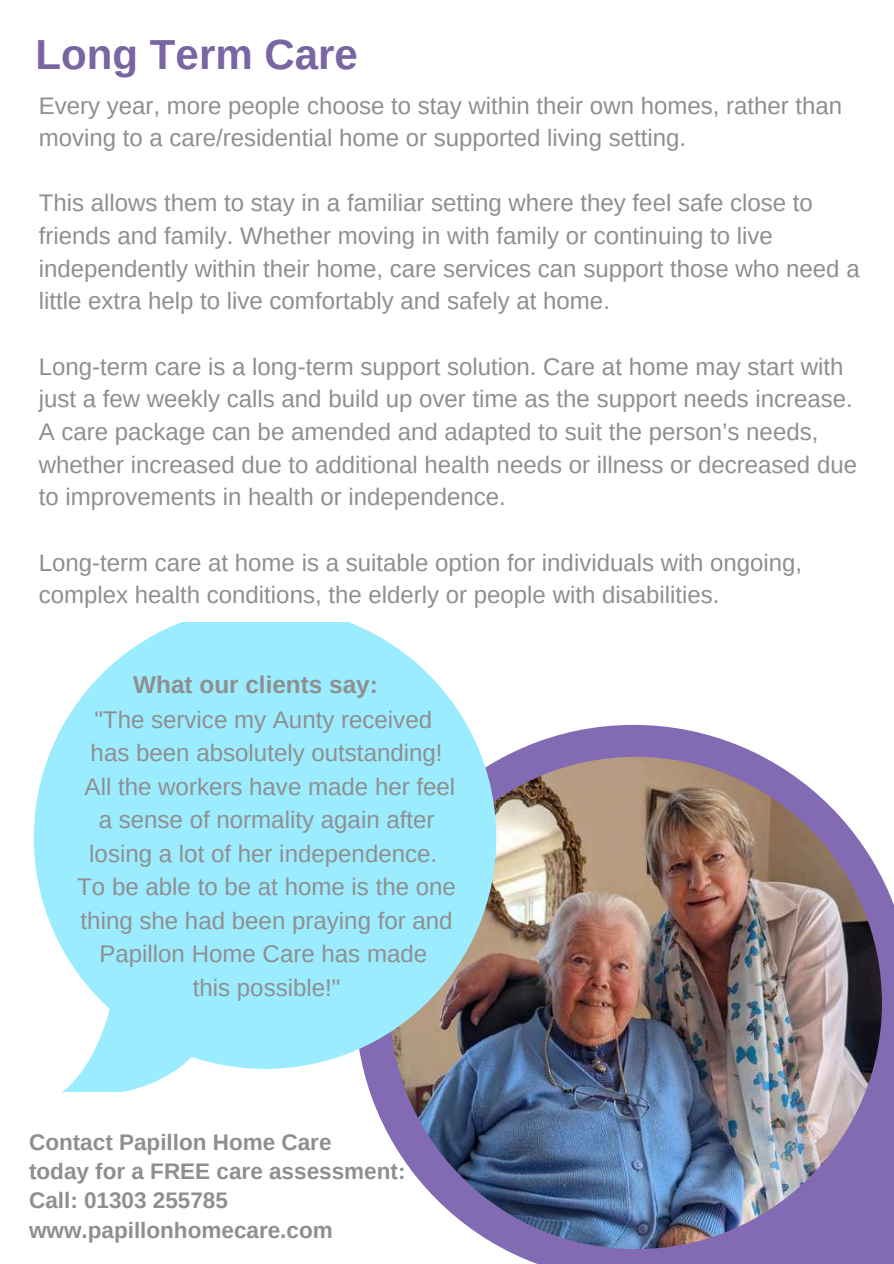
<style>
.page{position:relative;width:894px;height:1264px;background:#fff}
.page>*{position:absolute;margin:0;border:0;box-sizing:border-box;transform-origin:0 0}
.t1{font:700 42px "Arimo";color:#7865a2}
.t2{font:700 24.3px "Arimo";color:#8f8f8f}
.t3{font:24px/32.7px "Arimo";color:#8f8f8f}
.t4{font:700 22.5px/29.2px "Arimo";color:#8f8f8f}
</style>
<div class="page">
<svg style="left:369px;top:725px;width:524px;height:538px;fill:#826bb3"></svg>
<img style="left:389px;top:756px;width:492px;height:493px;border-radius:50%">
<svg style="left:34px;top:623px;width:462px;height:468px;fill:#9becff"></svg>
<h1 class="t1" style="left:36px;top:30px;width:324px">Long Term Care</h1>
<p class="t3" style="left:39px;top:89px;width:804px">Every year, more people choose to stay within their own homes, rather than moving to a care/residential home or supported living setting.</p>
<p class="t3" style="left:39px;top:187px;width:822px">This allows them to stay in a familiar setting where they feel safe close to friends and family. Whether moving in with family or continuing to live independently within their home, care services can support those who need a little extra help to live comfortably and safely at home.</p>
<p class="t3" style="left:39px;top:350px;width:819px">Long-term care is a long-term support solution. Care at home may start with just a few weekly calls and build up over time as the support needs increase.<br>A care package can be amended and adapted to suit the person’s needs, whether increased due to additional health needs or illness or decreased due to improvements in health or independence.</p>
<p class="t3" style="left:39px;top:546px;width:764px">Long-term care at home is a suitable option for individuals with ongoing, complex health conditions, the elderly or people with disabilities.</p>
<p class="t2" style="left:133px;top:671px;width:246px">What our clients say:</p>
<p class="t3" style="left:77px;top:702px;width:380px;line-height:33.5px;text-align:center">"The service my Aunty received has been absolutely outstanding!<br>All the workers have made her feel a sense of normality again after losing a lot of her independence.<br>To be able to be at home is the one thing she had been praying for and<br>Papillon Home Care has made<br>this possible!"</p>
<p class="t4" style="left:29px;top:1127px;width:378px">Contact Papillon Home Care<br>today for a FREE care assessment:<br>Call: 01303 255785 www.papillonhomecare.com</p>
</div>
